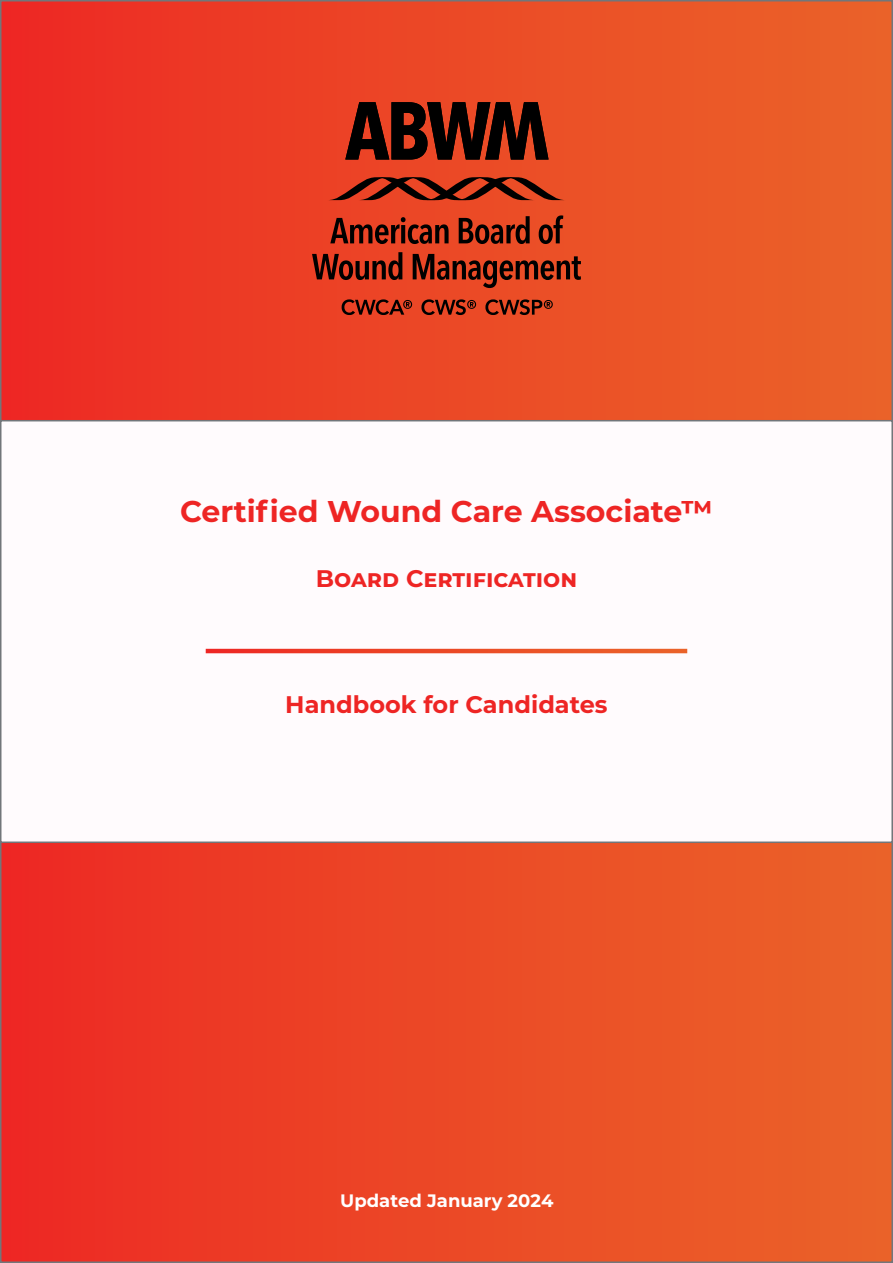
<style>
.page{position:relative;width:893px;height:1263px;background:#fff}
.page>*{position:absolute;margin:0;border:0;box-sizing:border-box;transform-origin:0 0}
.t1{font:700 30px "Montserrat";color:#ee2524}
.t2{font:700 24px "Montserrat";color:#ee2524}
.t3{font:700 18px "Montserrat";color:#fff}
</style>
<div class="page">
<div style="left:1px;top:1px;width:891px;height:1261px;background:linear-gradient(to right,#ed2a24,#ea6529)"></div>
<svg style="left:345px;top:102px;width:204px;height:58px"></svg>
<svg style="left:342px;top:299px;width:70px;height:16px"></svg>
<svg style="left:421px;top:299px;width:55px;height:16px"></svg>
<svg style="left:485px;top:299px;width:68px;height:16px"></svg>
<svg style="left:330px;top:217px;width:119px;height:27px"></svg>
<svg style="left:459px;top:216px;width:71px;height:28px"></svg>
<svg style="left:539px;top:215px;width:24px;height:29px"></svg>
<svg style="left:312px;top:252px;width:90px;height:28px"></svg>
<svg style="left:413px;top:254px;width:168px;height:34px"></svg>
<svg style="left:327px;top:177px;width:239px;height:23px"></svg>
<div style="left:1px;top:421px;width:891px;height:421px;background:#fffbfd"></div>
<div style="left:0;top:420px;width:893px;height:423px;border:2px solid #72767a"></div>
<svg style="left:206px;top:649px;width:481px;height:4px"></svg>
<p class="t1" style="left:180px;top:490px;width:534px">Certified Wound Care Associate™</p>
<p class="t2" style="left:316px;top:561px;width:263px">Board Certification</p>
<p class="t2" style="left:285px;top:687px;width:324px">Handbook for Candidates</p>
<p class="t3" style="left:340px;top:1187px;width:215px">Updated January 2024</p>
</div>
